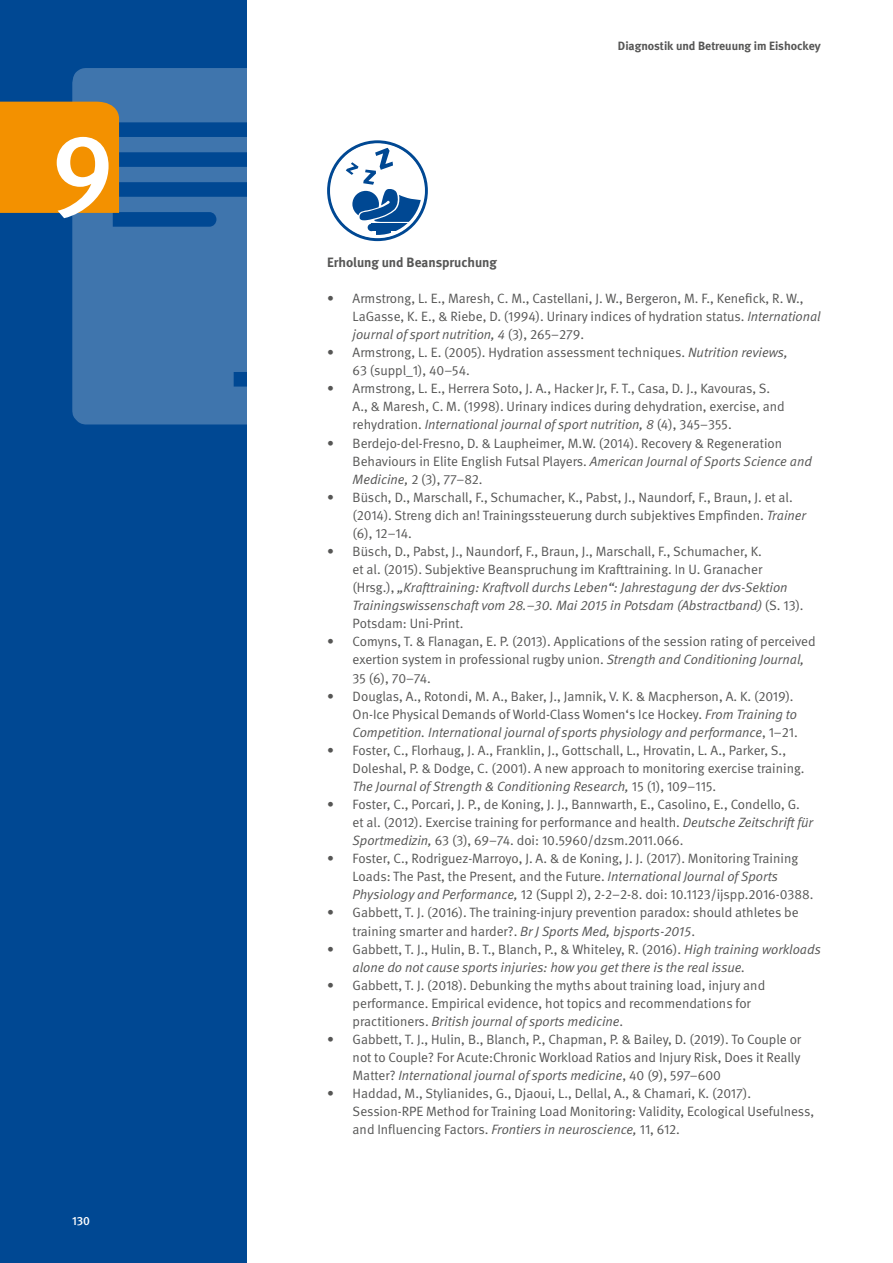
<style>
.page{position:relative;width:893px;height:1263px;background:#fff}
.page>*{position:absolute;margin:0;border:0;box-sizing:border-box;transform-origin:0 0}
.t1{font:500 111.9px "DGUV Meta";color:#fff}
.t2{font:13.5px/18px "DGUV Meta";color:#565655}
.t3{font:italic 13.5px/18px "DGUV Meta";color:#565655}
.Fließtext{font:700 13.5px "DGUV Meta";color:#565655}
.t4{font:700 12px "DGUV Meta";color:#565655}
.t5{font:500 12px "DGUV Meta";color:#fff}
.s1{font-style:italic}
.s2{font-style:normal}
</style>
<div class="page">
<div style="left:0;top:0;width:247px;height:1263px;background:#004893"></div>
<svg style="left:72px;top:68px;width:175px;height:357px;background:#366fa9"></svg>
<div style="left:0;top:102px;width:119px;height:111px;background:#f39100"></div>
<img style="left:327px;top:140px;width:101px;height:102px">
<div style="left:327px;top:140px;width:101px;height:101px;border:3px solid #004893;border-radius:50%"></div>
<svg style="left:373px;top:224px;width:50px;height:7px"></svg>
<div style="left:376px;top:228px;width:15px;height:9px;background:#004893"></div>
<div style="left:368px;top:224px;width:7px;height:7px;background:#004893;border-radius:50%"></div>
<svg style="left:346px;top:148px;width:77px;height:74px"></svg>
<div style="left:330px;top:143px;width:95px;height:95px;border:3px solid #fff;border-radius:50%"></div>
<h1 class="t1" style="left:52px;top:109px;width:64px">9</h1>
<p class="t5" style="left:72px;top:1213px;width:19px">130</p>
<p class="t4" style="left:618px;top:39px;width:204px">Diagnostik und Betreuung im Eishockey</p>
<p class="Fließtext" style="left:327px;top:254px;width:171px">Erholung und Beanspruchung</p>
<p class="t2" style="left:353px;top:290px;width:470px;text-indent:-26px">• Armstrong, L. E., Maresh, C. M., Castellani, J. W., Bergeron, M. F., Kenefick, R. W.,<br>LaGasse, K. E., &amp; Riebe, D. (1994). Urinary indices of hydration status. <span class="s1">International journal of sport nutrition, 4</span> (3), 265–279.</p>
<p class="t2" style="left:353px;top:344px;width:437px;text-indent:-26px">• Armstrong, L. E. (2005). Hydration assessment techniques. <span class="s1">Nutrition reviews,<br></span>63 (suppl_1), 40–54.</p>
<p class="t2" style="left:353px;top:380px;width:434px;text-indent:-26px">• Armstrong, L. E., Herrera Soto, J. A., Hacker Jr, F. T., Casa, D. J., Kavouras, S.<br>A., &amp; Maresh, C. M. (1998). Urinary indices during dehydration, exercise, and rehydration. <span class="s1">International journal of sport nutrition, 8</span> (4), 345–355.</p>
<p class="t2" style="left:353px;top:434px;width:461px;text-indent:-26px">• Berdejo-del-Fresno, D. &amp; Laupheimer, M.W. (2014). Recovery &amp; Regeneration<br>Behaviours in Elite English Futsal Players. <span class="s1">American Journal of Sports Science and<br>Medicine,</span> 2 (3), 77–82.</p>
<p class="t2" style="left:353px;top:488px;width:455px;text-indent:-26px">• Büsch, D., Marschall, F., Schumacher, K., Pabst, J., Naundorf, F., Braun, J. et al. (2014). Streng dich an! Trainingssteuerung durch subjektives Empfinden. <span class="s1">Trainer </span>(6), 12–14.</p>
<p class="t2" style="left:353px;top:543px;width:452px;text-indent:-26px">• Büsch, D., Pabst, J., Naundorf, F., Braun, J., Marschall, F., Schumacher, K.<br>et al. (2015). Subjektive Beanspruchung im Krafttraining. In U. Granacher (Hrsg.), <span class="s1">„Krafttraining: Kraftvoll durchs Leben“: Jahrestagung der dvs-Sektion Trainingswissenschaft vom 28.–30. Mai 2015 in Potsdam (Abstractband)</span> (S. 13).<br>Potsdam: Uni-Print.</p>
<p class="t2" style="left:353px;top:633px;width:464px;text-indent:-26px">• Comyns, T. &amp; Flanagan, E. P. (2013). Applications of the session rating of perceived exertion system in professional rugby union. <span class="s1">Strength and Conditioning Journal,<br></span>35 (6), 70–74.</p>
<p class="t2" style="left:353px;top:687px;width:447px;text-indent:-26px">• Douglas, A., Rotondi, M. A., Baker, J., Jamnik, V. K. &amp; Macpherson, A. K. (2019).<br>On-Ice Physical Demands of World-Class Women‘s Ice Hockey. <span class="s1">From Training to<br>Competition. International journal of sports physiology and performance</span>, 1–21.</p>
<p class="t2" style="left:353px;top:741px;width:453px;text-indent:-26px">• Foster, C., Florhaug, J. A., Franklin, J., Gottschall, L., Hrovatin, L. A., Parker, S.,<br>Doleshal, P. &amp; Dodge, C. (2001). A new approach to monitoring exercise training.<br><span class="s1">The Journal of Strength &amp; Conditioning Research,</span> 15 (1), 109–115.</p>
<p class="t2" style="left:353px;top:796px;width:462px;text-indent:-26px">• Foster, C., Porcari, J. P., de Koning, J. J., Bannwarth, E., Casolino, E., Condello, G. et al. (2012). Exercise training for performance and health. <span class="s1">Deutsche Zeitschrift für<br>Sportmedizin,</span> 63 (3), 69–74. doi: 10.5960/dzsm.2011.066.</p>
<p class="t2" style="left:353px;top:850px;width:462px;text-indent:-26px">• Foster, C., Rodriguez-Marroyo, J. A. &amp; de Koning, J. J. (2017). Monitoring Training<br>Loads: The Past, the Present, and the Future. <span class="s1">International Journal of Sports<br>Physiology and Performance,</span> 12 (Suppl 2), 2-2–2-8. doi: 10.1123/ijspp.2016-0388.</p>
<p class="t2" style="left:353px;top:904px;width:447px;text-indent:-26px">• Gabbett, T. J. (2016). The training-injury prevention paradox: should athletes be training smarter and harder?. <span class="s1">Br J Sports Med, bjsports-2015</span>.</p>
<p class="t3" style="left:353px;top:940px;width:470px;text-indent:-26px"><span class="s2">• Gabbett, T. J., Hulin, B. T., Blanch, P., &amp; Whiteley, R. (2016).</span> High training workloads alone do not cause sports injuries: how you get there is the real issue.</p>
<p class="t2" style="left:353px;top:976px;width:414px;text-indent:-26px">• Gabbett, T. J. (2018). Debunking the myths about training load, injury and performance. Empirical evidence, hot topics and recommendations for practitioners. <span class="s1">British journal of sports medicine</span>.</p>
<p class="t2" style="left:353px;top:1030px;width:450px;text-align:justify;text-indent:-26px">• Gabbett, T. J., Hulin, B., Blanch, P., Chapman, P. &amp; Bailey, D. (2019). To Couple or not to Couple? For Acute:Chronic Workload Ratios and Injury Risk, Does it Really Matter? <span class="s1">International journal of sports medicine</span>, 40 (9), 597–600</p>
<p class="t2" style="left:353px;top:1085px;width:463px;text-indent:-26px">• Haddad, M., Stylianides, G., Djaoui, L., Dellal, A., &amp; Chamari, K. (2017).<br>Session-RPE Method for Training Load Monitoring: Validity, Ecological Usefulness, and Influencing Factors. <span class="s1">Frontiers in neuroscience,</span> 11, 612.</p>
</div>
